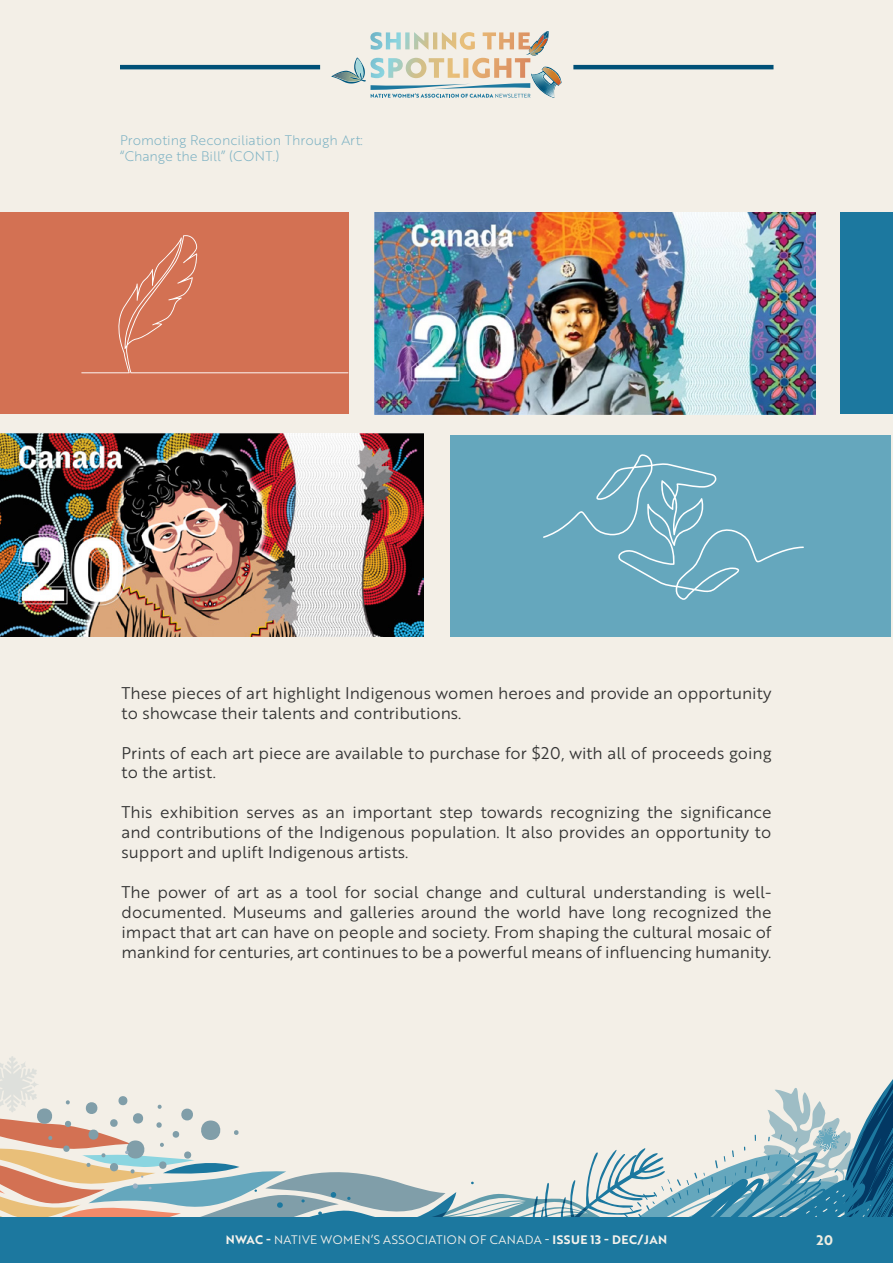
<style>
.page{position:relative;width:893px;height:1263px;background:#f3efe7}
.page>*{position:absolute;margin:0;border:0;box-sizing:border-box;transform-origin:0 0}
.t1{font:16.5px/19.8px "Brother 1816 Book";color:#333}
.t2{font:13.5px/16.2px "Brother 1816 Light";color:#7bb1c3}
.t3{font:13.5px "Brother 1816 Bold";color:#efede1}
.t4{font:12px "Brother 1816 Book";letter-spacing:.04em;color:#f5f2ec}
.s1{font-family:"Brother 1816 Bold"}
.s2{font-family:"Brother 1816 Regular"}
</style>
<div class="page">
<hr style="left:120px;top:65px;width:200px;height:4px;background:#005077">
<hr style="left:573px;top:65px;width:200px;height:4px;background:#005077">
<svg style="left:331px;top:32px;width:230px;height:66px"></svg>
<img style="left:0;top:434px;width:424px;height:203px">
<img style="left:374px;top:212px;width:441px;height:202px">
<div style="left:0;top:212px;width:348px;height:202px;background:#d37153"></div>
<div style="left:450px;top:435px;width:441px;height:202px;background:#65a7bd"></div>
<div style="left:841px;top:212px;width:52px;height:202px;background:#1c789f"></div>
<svg style="left:543px;top:454px;width:261px;height:146px"></svg>
<svg style="left:81px;top:235px;width:267px;height:138px"></svg>
<svg style="left:474px;top:1193px;width:54px;height:24px"></svg>
<svg style="left:528px;top:1079px;width:365px;height:138px"></svg>
<svg style="left:0;top:1056px;width:474px;height:161px"></svg>
<div style="left:0;top:1217px;width:893px;height:46px;background:#1c789f"></div>
<p class="t2" style="left:120px;top:131px;width:245px">Promoting Reconciliation Through Art: “Change the Bill” (CONT.)</p>
<p class="t1" style="left:122px;top:682px;width:651px">These pieces of art highlight Indigenous women heroes and provide an opportunity to showcase their talents and contributions.</p>
<p class="t1" style="left:122px;top:742px;width:651px">Prints of each art piece are available to purchase for $20, with all of proceeds going to the artist.</p>
<p class="t1" style="left:122px;top:802px;width:651px;text-align:justify">This exhibition serves as an important step towards recognizing the significance and contributions of the Indigenous population. It also provides an opportunity to support and uplift Indigenous artists.</p>
<p class="t1" style="left:122px;top:882px;width:651px;text-align:justify">The power of art as a tool for social change and cultural understanding is well&shy;documented. Museums and galleries around the world have long recognized the impact that art can have on people and society. From shaping the cultural mosaic of mankind for centuries, art continues to be a powerful means of influencing humanity.</p>
<p class="t4" style="left:226px;top:1230px;width:443px"><span class="s1">NWAC -</span> NATIVE WOMEN’S ASSOCIATION OF CANADA <span class="s2">-</span> <span class="s1">ISSUE 13 - DEC/JAN</span></p>
<p class="t3" style="left:817px;top:1230px;width:18px">20</p>
</div>
